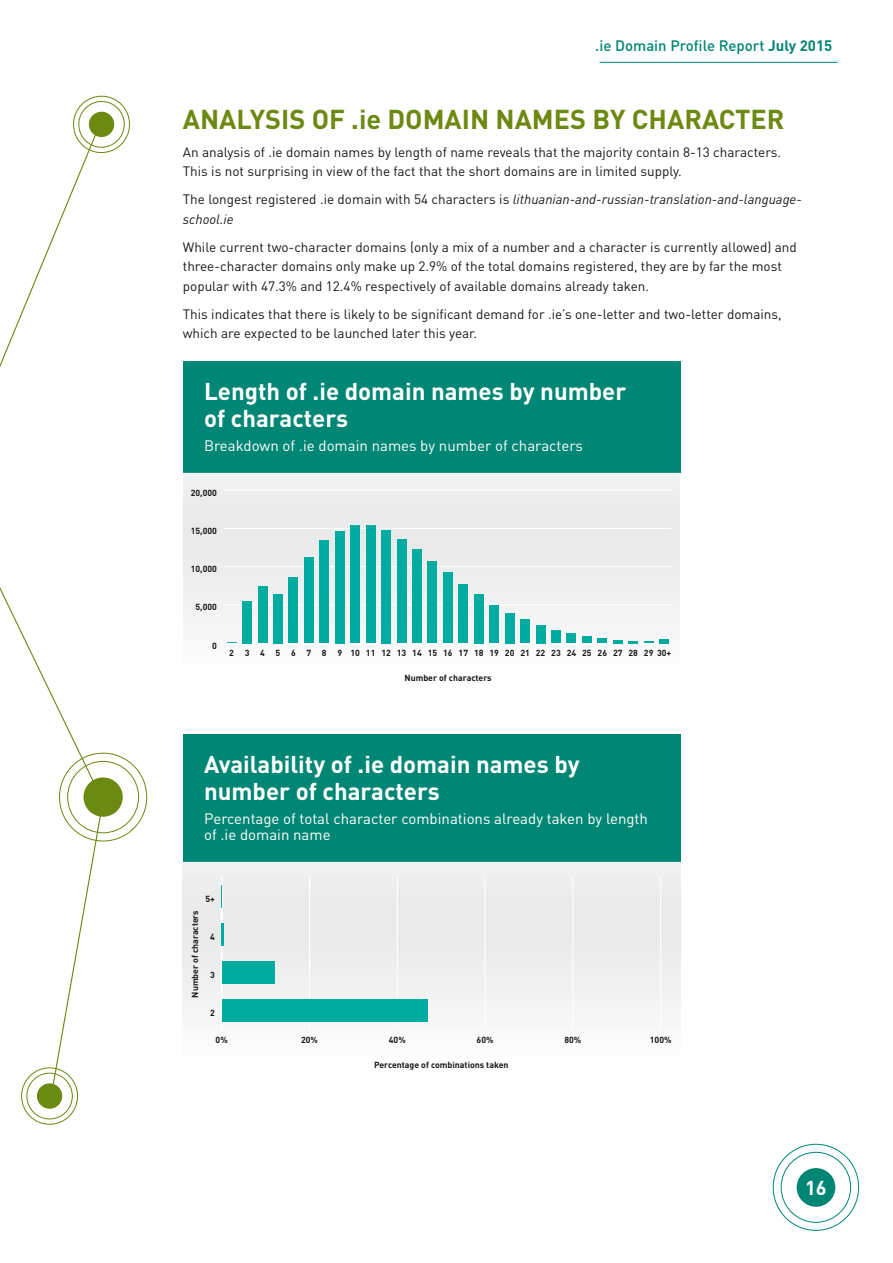
<style>
.page{position:relative;width:893px;height:1263px;background:#fff}
.page>*{position:absolute;margin:0;border:0;box-sizing:border-box;transform-origin:0 0}
.Body_heads{font:700 27px "DIN";color:#6c8912}
.Chart_Head_1{font:700 24px/27px "DIN";color:#fff}
.t1{font:700 19.95px "DIN";color:#fff}
.Chart_Head_2{font:15px/16.5px "DIN";color:#fff}
.t2{font:500 15px "DIN";color:#008674}
.Din_body__2{font:13.5px/19.5px "DIN";color:#1a171c}
.Din_body__4{font:13.5px/19.5px "DIN";color:#1a171c}
.Din_body__2-2{font:italic 13.5px/19.5px "DIN";color:#1a171c}
.t3{font:700 8.7px "DIN";color:#1a171c}
.s1{font-weight:700}
.s2{font-style:normal}
</style>
<div class="page">
<div style="left:83px;top:777px;width:40px;height:40px;background:#6c8912;border-radius:50%"></div>
<div style="left:37px;top:1083px;width:25px;height:26px;background:#6c8912;border-radius:50%"></div>
<div style="left:26px;top:1073px;width:47px;height:46px;border:1px solid #6c8912;border-radius:50%"></div>
<svg style="left:0;top:587px;width:105px;height:511px"></svg>
<svg style="left:0;top:95px;width:130px;height:273px"></svg>
<div style="left:797px;top:1168px;width:38px;height:39px;background:#008674;border-radius:50%"></div>
<div style="left:781px;top:1152px;width:70px;height:71px;border:1px solid #008674;border-radius:50%"></div>
<hr style="left:600px;top:62px;width:238px;height:1px;background:#008674">
<div style="left:183px;top:361px;width:497px;height:112px;background:#008674"></div>
<div style="left:183px;top:473px;width:497px;height:229px;background:linear-gradient(to bottom,#e5e7e7,#f9fcfc)"></div>
<hr style="left:224px;top:642px;width:448px;height:2px;background:#fff">
<hr style="left:224px;top:604px;width:448px;height:1px;background:#fff">
<hr style="left:224px;top:566px;width:448px;height:1px;background:#fff">
<hr style="left:224px;top:528px;width:448px;height:1px;background:#fff">
<hr style="left:224px;top:490px;width:448px;height:1px;background:#fff">
<div style="left:242px;top:601px;width:10px;height:42px;background:#00aba0"></div>
<div style="left:258px;top:586px;width:9px;height:57px;background:#00aba0"></div>
<div style="left:273px;top:594px;width:10px;height:49px;background:#00aba0"></div>
<div style="left:289px;top:577px;width:9px;height:66px;background:#00aba0"></div>
<div style="left:304px;top:558px;width:10px;height:85px;background:#00aba0"></div>
<div style="left:320px;top:540px;width:9px;height:103px;background:#00aba0"></div>
<div style="left:335px;top:531px;width:9px;height:112px;background:#00aba0"></div>
<div style="left:351px;top:525px;width:9px;height:118px;background:#00aba0"></div>
<div style="left:366px;top:525px;width:9px;height:118px;background:#00aba0"></div>
<div style="left:381px;top:530px;width:10px;height:113px;background:#00aba0"></div>
<div style="left:397px;top:539px;width:9px;height:104px;background:#00aba0"></div>
<div style="left:412px;top:549px;width:10px;height:94px;background:#00aba0"></div>
<div style="left:428px;top:561px;width:9px;height:82px;background:#00aba0"></div>
<div style="left:443px;top:572px;width:10px;height:71px;background:#00aba0"></div>
<div style="left:459px;top:584px;width:9px;height:59px;background:#00aba0"></div>
<div style="left:474px;top:594px;width:9px;height:49px;background:#00aba0"></div>
<div style="left:490px;top:605px;width:9px;height:38px;background:#00aba0"></div>
<div style="left:505px;top:613px;width:9px;height:30px;background:#00aba0"></div>
<div style="left:520px;top:619px;width:10px;height:24px;background:#00aba0"></div>
<div style="left:536px;top:625px;width:9px;height:18px;background:#00aba0"></div>
<div style="left:551px;top:630px;width:10px;height:13px;background:#00aba0"></div>
<div style="left:567px;top:634px;width:9px;height:9px;background:#00aba0"></div>
<div style="left:582px;top:636px;width:10px;height:7px;background:#00aba0"></div>
<div style="left:598px;top:638px;width:9px;height:5px;background:#00aba0"></div>
<svg style="left:613px;top:640px;width:9px;height:3px"></svg>
<svg style="left:629px;top:641px;width:9px;height:2px"></svg>
<hr style="left:659px;top:639px;width:10px;height:4px;background:#00aba0">
<div style="left:183px;top:734px;width:497px;height:127px;background:#008674"></div>
<div style="left:183px;top:861px;width:497px;height:230px;background:linear-gradient(to right,#f2f2f3,#f2f2f3)"></div>
<hr style="left:221px;top:877px;width:2px;height:153px;background:#fff">
<hr style="left:309px;top:877px;width:1px;height:153px;background:#fff">
<hr style="left:397px;top:877px;width:1px;height:153px;background:#fff">
<hr style="left:485px;top:877px;width:1px;height:153px;background:#fff">
<hr style="left:572px;top:877px;width:1px;height:153px;background:#fff">
<hr style="left:660px;top:877px;width:1px;height:153px;background:#fff">
<hr style="left:222px;top:923px;width:2px;height:23px;background:#00aba0">
<div style="left:222px;top:961px;width:53px;height:23px;background:#00aba0"></div>
<div style="left:222px;top:999px;width:206px;height:23px;background:#00aba0"></div>
<p class="t2" style="left:595px;top:36px;width:239px">.ie Domain Profile Report <span class="s1">July 2015</span></p>
<p class="Body_heads" style="left:183px;top:101px;width:603px">ANALYSIS OF .ie DOMAIN NAMES BY CHARACTER</p>
<p class="Din_body__2" style="left:183px;top:142px;width:600px">An analysis of .ie domain names by length of name reveals that the majority contain 8-13 characters.<br>This is not surprising in view of the fact that the short domains are in limited supply.</p>
<p class="Din_body__2-2" style="left:183px;top:189px;width:621px"><span class="s2">The longest registered .ie domain with 54 characters is</span> lithuanian-and-russian-translation-and-language&shy;school.ie</p>
<p class="Din_body__2" style="left:183px;top:237px;width:615px">While current two-character domains (only a mix of a number and a character is currently allowed) and three-character domains only make up 2.9% of the total domains registered, they are by far the most popular with 47.3% and 12.4% respectively of available domains already taken.</p>
<p class="Din_body__4" style="left:183px;top:304px;width:600px">This indicates that there is likely to be significant demand for .ie’s one-letter and two-letter domains, which are expected to be launched later this year.</p>
<p class="Chart_Head_1" style="left:204px;top:377px;width:424px">Length of .ie domain names by number of characters</p>
<p class="Chart_Head_2" style="left:204px;top:437px;width:380px">Breakdown of .ie domain names by number of characters</p>
<p class="t3" style="left:191px;top:487px;width:28px">20,000</p>
<p class="t3" style="left:191px;top:525px;width:28px">15,000</p>
<p class="t3" style="left:191px;top:563px;width:28px">10,000</p>
<p class="t3" style="left:195px;top:601px;width:23px">5,000</p>
<p class="t3" style="left:212px;top:640px;width:6px">0</p>
<p class="t3" style="left:229px;top:647px;width:443px">2 3 4 5 6 7 8 9 101112131415161718192021222324252627282930+</p>
<p class="t3" style="left:404px;top:673px;width:89px">Number of characters</p>
<p class="Chart_Head_1" style="left:204px;top:750px;width:377px">Availability of .ie domain names by number of characters</p>
<p class="Chart_Head_2" style="left:204px;top:810px;width:445px">Percentage of total character combinations already taken by length of .ie domain name</p>
<p class="t3" style="left:205px;top:893px;width:11px">5+</p>
<p class="t3" style="left:189px;top:997px;width:89px;rotate:-90deg">Number of characters</p>
<p class="t3" style="left:210px;top:931px;width:6px">4</p>
<p class="t3" style="left:210px;top:969px;width:6px">3</p>
<p class="t3" style="left:210px;top:1007px;width:6px">2</p>
<p class="t3" style="left:216px;top:1034px;width:14px">0%</p>
<p class="t3" style="left:301px;top:1034px;width:18px">20%</p>
<p class="t3" style="left:389px;top:1034px;width:18px">40%</p>
<p class="t3" style="left:477px;top:1034px;width:18px">60%</p>
<p class="t3" style="left:564px;top:1034px;width:18px">80%</p>
<p class="t3" style="left:650px;top:1034px;width:23px">100%</p>
<p class="t3" style="left:374px;top:1059px;width:136px">Percentage of combinations taken</p>
<h3 class="t1" style="left:805px;top:1174px;width:23px">16</h3>
</div>
